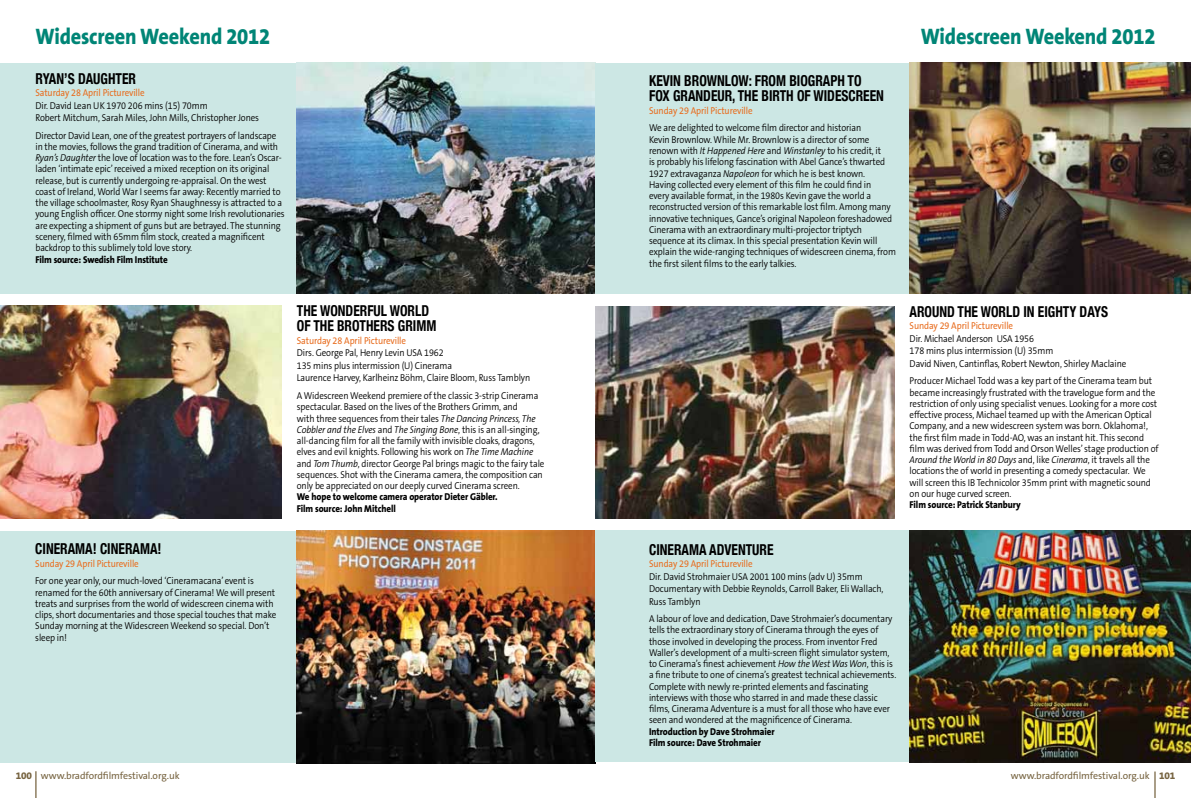
<style>
.page{position:relative;width:1191px;height:798px;background:#fff}
.page>*{position:absolute;margin:0;border:0;box-sizing:border-box;transform-origin:0 0}
.t1{font:800 22.5px "The Sans B8";letter-spacing:-.01em;color:#008576;scale:.9 1}
.t2{font:700 condensed 15px/15px "Helvetica Neue";color:#000;scale:.9 1}
.t3{font:300 10px/11.2px "The Sans B4";letter-spacing:-.01em;color:#000;scale:.9 1}
.t4{font:10px "The Sans B5 Plain";letter-spacing:-.01em;color:#776441}
.s1{font-family:"The Sans B5 Plain";font-weight:400;color:#e86d1f}
.s2{font-style:italic}
.s3{font-family:"The Sans B8";font-weight:800}
</style>
<div class="page">
<hr style="left:35px;top:771px;width:2px;height:26px;background:#776441">
<svg style="left:1154px;top:771px;width:1px;height:26px"></svg>
<div style="left:0;top:530px;width:595px;height:232px;background:#cce7e4"></div>
<div style="left:0;top:63px;width:595px;height:230px;background:#cce7e4"></div>
<img style="left:0;top:306px;width:281px;height:212px">
<img style="left:296px;top:63px;width:299px;height:230px">
<img style="left:296px;top:530px;width:299px;height:233px">
<div style="left:595px;top:530px;width:596px;height:231px;background:#cce7e4"></div>
<div style="left:595px;top:63px;width:596px;height:230px;background:#cce7e4"></div>
<img style="left:595px;top:306px;width:299px;height:212px">
<img style="left:909px;top:530px;width:282px;height:231px">
<img style="left:909px;top:63px;width:282px;height:230px">
<p class="t1" style="left:35px;top:25px;width:262px">Widescreen Weekend 2012</p>
<p class="t2" style="left:35px;top:70px;width:113px">RYAN’S DAUGHTER</p>
<p class="t3" style="left:35px;top:87px;width:250px;line-height:12.5px"><span class="s1">Saturday 28 April Pictureville<br></span>Dir. David Lean UK 1970 206 mins (15) 70mm<br>Robert Mitchum, Sarah Miles, John Mills, Christopher Jones</p>
<p class="t3" style="left:35px;top:130px;width:278px">Director David Lean, one of the greatest portrayers of landscape in the movies, follows the grand tradition of Cinerama, and with <span class="s2">Ryan’s Daughter</span> the love of location was to the fore. Lean’s Oscar&shy;laden ‘intimate epic’ received a mixed reception on its original release, but is currently undergoing re-appraisal. On the west coast of Ireland, World War I seems far away: Recently married to the village schoolmaster, Rosy Ryan Shaughnessy is attracted to a young English officer. One stormy night some Irish revolutionaries are expecting a shipment of guns but are betrayed. The stunning scenery, filmed with 65mm film stock, created a magnificent backdrop to this sublimely told love story.<br><span class="s3">Film source: Swedish Film Institute</span></p>
<p class="t2" style="left:35px;top:541px;width:142px">CINERAMA! CINERAMA!</p>
<p class="t3" style="left:35px;top:555px;width:244px;line-height:17.5px"><span class="s1">Sunday 29 April Pictureville<br></span>For one year only, our much-loved ‘Cineramacana’ event is</p>
<p class="t3" style="left:35px;top:587px;width:269px">renamed for the 60th anniversary of Cinerama! We will present treats and surprises from the world of widescreen cinema with clips, short documentaries and those special touches that make Sunday morning at the Widescreen Weekend so special. Don’t sleep in!</p>
<p class="t2" style="left:297px;top:303px;width:156px">THE WONDERFUL WORLD<br>OF THE BROTHERS GRIMM</p>
<p class="t3" style="left:297px;top:335px;width:261px;line-height:12.5px"><span class="s1">Saturday 28 April Pictureville<br></span>Dirs. George Pal, Henry Levin USA 1962<br>135 mins plus intermission (U) Cinerama<br>Laurence Harvey, Karlheinz Böhm, Claire Bloom, Russ Tamblyn</p>
<p class="t3" style="left:297px;top:390px;width:277px">A Widescreen Weekend premiere of the classic 3-strip Cinerama spectacular. Based on the lives of the Brothers Grimm, and<br>with three sequences from their tales <span class="s2">The Dancing Princess, The Cobbler and the Elves</span> and <span class="s2">The Singing Bone</span>, this is an all-singing, all-dancing film for all the family with invisible cloaks, dragons, elves and evil knights. Following his work on <span class="s2">The Time Machine </span>and <span class="s2">Tom Thumb</span>, director George Pal brings magic to the fairy tale sequences. Shot with the Cinerama camera, the composition can only be appreciated on our deeply curved Cinerama screen.<br><span class="s3">We hope to welcome camera operator Dieter Gäbler.<br>Film source: John Mitchell</span></p>
<p class="t2" style="left:649px;top:73px;width:262px">KEVIN BROWNLOW: FROM BIOGRAPH TO<br>FOX GRANDEUR, THE BIRTH OF WIDESCREEN</p>
<p class="t3" style="left:649px;top:102px;width:237px;line-height:17.5px"><span class="s1">Sunday 29 April Pictureville<br></span>We are delighted to welcome film director and historian</p>
<p class="t3" style="left:649px;top:134px;width:276px">Kevin Brownlow. While Mr. Brownlow is a director of some renown with <span class="s2">It Happened Here</span> and <span class="s2">Winstanley</span> to his credit, it<br>is probably his lifelong fascination with Abel Gance’s thwarted 1927 extravaganza <span class="s2">Napoleon</span> for which he is best known.<br>Having collected every element of this film he could find in<br>every available format, in the 1980s Kevin gave the world a reconstructed version of this remarkable lost film. Among many innovative techniques, Gance’s original Napoleon foreshadowed Cinerama with an extraordinary multi-projector triptych sequence at its climax. In this special presentation Kevin will explain the wide-ranging techniques of widescreen cinema, from the first silent films to the early talkies.</p>
<p class="t1" style="left:920px;top:25px;width:262px">Widescreen Weekend 2012</p>
<p class="t2" style="left:649px;top:541px;width:140px">CINERAMA ADVENTURE</p>
<p class="t3" style="left:649px;top:558px;width:262px;line-height:12.5px"><span class="s1">Sunday 29 April Pictureville<br></span>Dir. David Strohmaier USA 2001 100 mins (adv U) 35mm Documentary with Debbie Reynolds, Carroll Baker, Eli Wallach, Russ Tamblyn</p>
<p class="t3" style="left:649px;top:613px;width:276px">A labour of love and dedication, Dave Strohmaier’s documentary tells the extraordinary story of Cinerama through the eyes of those involved in developing the process. From inventor Fred Waller’s development of a multi-screen flight simulator system, to Cinerama’s finest achievement <span class="s2">How the West Was Won</span>, this is a fine tribute to one of cinema’s greatest technical achievements.<br>Complete with newly re-printed elements and fascinating interviews with those who starred in and made these classic films, Cinerama Adventure is a must for all those who have ever seen and wondered at the magnificence of Cinerama.<br><span class="s3">Introduction by Dave Strohmaier<br>Film source: Dave Strohmaier</span></p>
<p class="t2" style="left:909px;top:303px;width:222px">AROUND THE WORLD IN EIGHTY DAYS</p>
<p class="t3" style="left:909px;top:320px;width:242px;line-height:12.5px"><span class="s1">Sunday 29 April Pictureville<br></span>Dir. Michael Anderson USA 1956<br>178 mins plus intermission (U) 35mm<br>David Niven, Cantinflas, Robert Newton, Shirley Maclaine</p>
<p class="t3" style="left:909px;top:375px;width:278px">Producer Michael Todd was a key part of the Cinerama team but became increasingly frustrated with the travelogue form and the restriction of only using specialist venues. Looking for a more cost effective process, Michael teamed up with the American Optical Company, and a new widescreen system was born. Oklahoma!, the first film made in Todd-AO, was an instant hit. This second film was derived from Todd and Orson Welles’ stage production of <span class="s2">Around the World in 80 Days</span> and, like <span class="s2">Cinerama</span>, it travels all the locations the of world in presenting a comedy spectacular. We will screen this IB Technicolor 35mm print with magnetic sound on our huge curved screen.<br><span class="s3">Film source: Patrick Stanbury</span></p>
<p class="t4" style="left:16px;top:769px;width:165px"><span class="s3">100</span> www.bradfordfilmfestival.org.uk</p>
<p class="t4" style="left:1011px;top:769px;width:166px">www.bradfordfilmfestival.org.uk <span class="s3">101</span></p>
</div>
